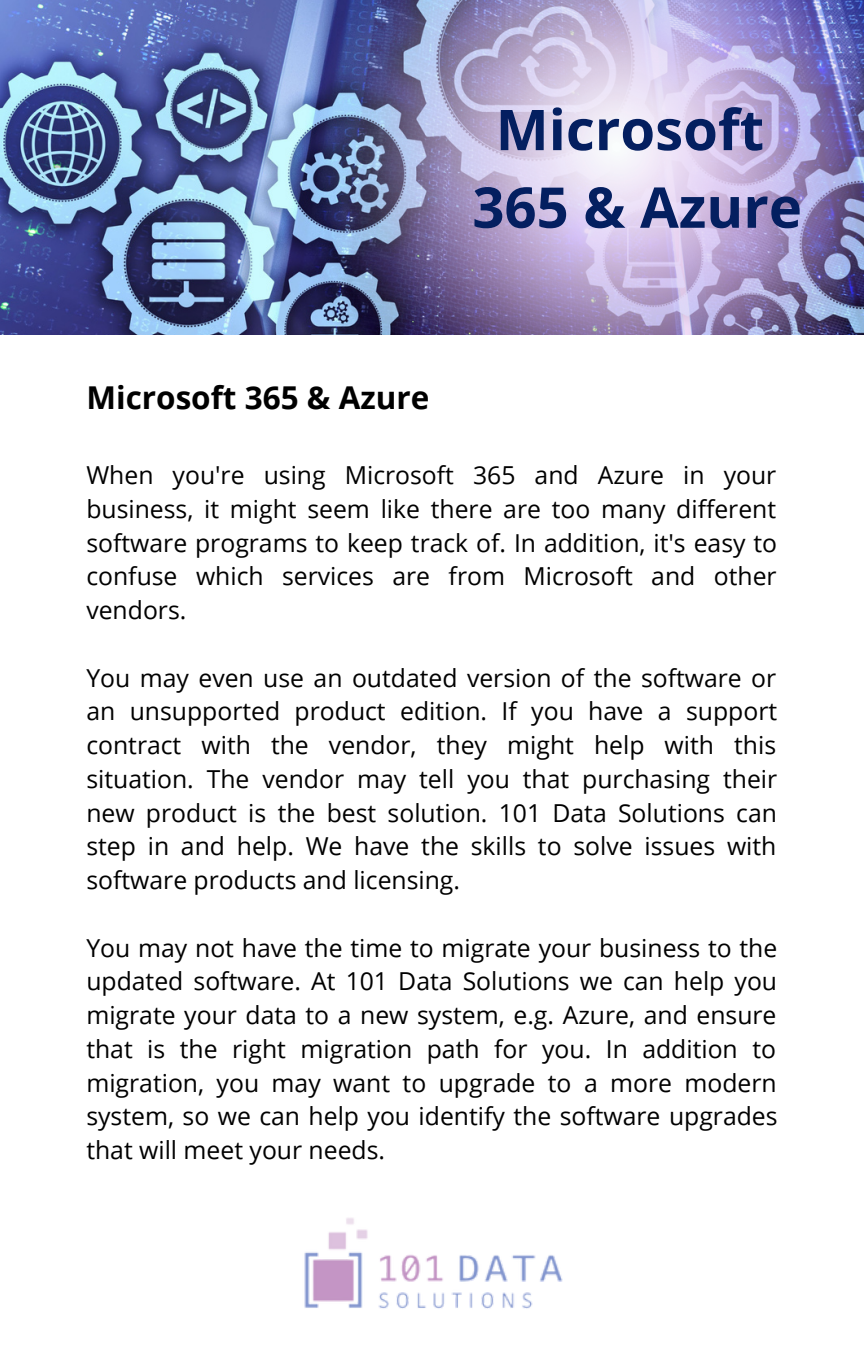
<style>
.page{position:relative;width:864px;height:1350px;background:#fff}
.page>*{position:absolute;margin:0;border:0;box-sizing:border-box;transform-origin:0 0}
.t1{font:700 56.25px/77.6px "Open Sans";color:#041f60;text-align:center}
.t2{font:700 31.5px "Open Sans";color:#000}
.t3{font:24.75px/33.8px "Open Sans";color:#000;text-align:justify}
</style>
<div class="page">
<img style="left:304px;top:1218px;width:259px;height:91px">
<img style="left:0;top:0;width:314px;height:334px">
<img style="left:314px;top:0;width:550px;height:334px">
<h1 class="t1" style="left:472px;top:90px;width:331px">Microsoft<br>365 &amp; Azure</h1>
<p class="t2" style="left:86px;top:375px;width:344px">Microsoft 365 &amp; Azure</p>
<p class="t3" style="left:86px;top:458px;width:692px">When you're using Microsoft 365 and Azure in your business, it might seem like there are too many different software programs to keep track of. In addition, it's easy to confuse which services are from Microsoft and other vendors.</p>
<p class="t3" style="left:86px;top:660px;width:692px">You may even use an outdated version of the software or an unsupported product edition. If you have a support contract with the vendor, they might help with this situation. The vendor may tell you that purchasing their new product is the best solution. 101 Data Solutions can step in and help. We have the skills to solve issues with software products and licensing.</p>
<p class="t3" style="left:86px;top:930px;width:693px">You may not have the time to migrate your business to the updated software. At 101 Data Solutions we can help you migrate your data to a new system, e.g. Azure, and ensure that is the right migration path for you. In addition to migration, you may want to upgrade to a more modern system, so we can help you identify the software upgrades that will meet your needs.</p>
</div>
